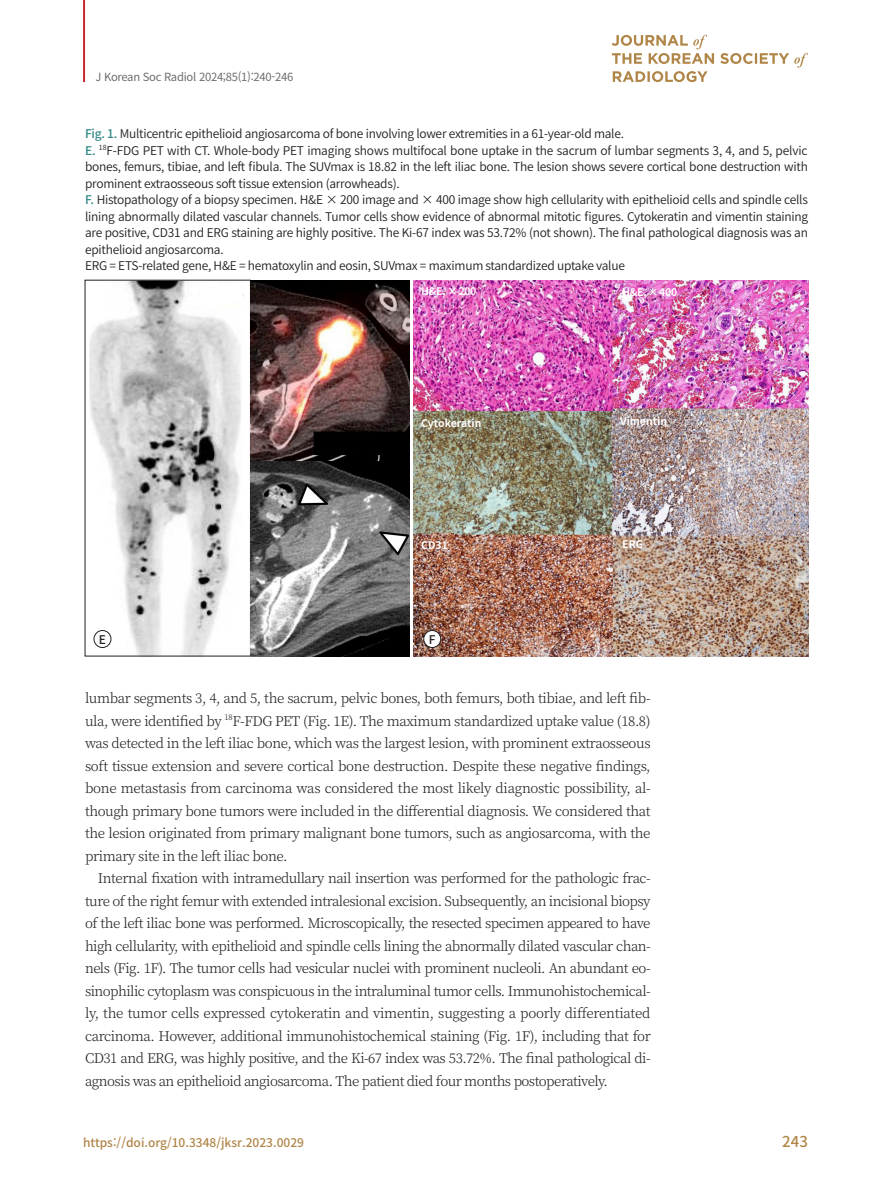
<style>
.page{position:relative;width:893px;height:1191px;background:#fff}
.page>*{position:absolute;margin:0;border:0;box-sizing:border-box;transform-origin:0 0}
.t1{font:500 15px "Noto Sans CJ Kkr";color:#b08548}
.영문본문{font:300 13.5px/22.5px "Noto Serif CJ Kkr";letter-spacing:-.04em;color:#231f20;text-align:justify}
.그림제목1{font:600 12px/16.5px "Noto Sans CJ Kkr";letter-spacing:-.02em;color:#231f20;text-align:justify}
.그림제목{font:600 12px "Noto Sans CJ Kkr";letter-spacing:-.02em;color:#231f20}
.t2{font:500 12px "Noto Sans CJ Kkr";color:#b08548}
.캡션{font:500 12px "Noto Sans CJ Kkr";color:#231f20}
.t3{font:11.25px "Noto Sans CJ Kkr";letter-spacing:-.025em;color:#6c6d70}
.그래프_글{font:700 10.5px "Noto Sans CJ Kkr";color:#fff}
.s1{font-weight:500;color:#328886}
</style>
<div class="page">
<hr style="left:83px;top:0;width:2px;height:82px;background:#c8242b">
<svg style="left:612px;top:35px;width:196px;height:47px"></svg>
<img style="left:89px;top:280px;width:320px;height:376px">
<div style="left:85px;top:280px;width:166px;height:376px;border:1px solid #231f20"></div>
<img style="left:414px;top:280px;width:394px;height:376px">
<div style="left:94px;top:630px;width:17px;height:17px;background:#fff;border-radius:50%"></div>
<div style="left:94px;top:630px;width:17px;height:17px;border:1px solid #231f20;border-radius:50%"></div>
<div style="left:424px;top:630px;width:17px;height:17px;background:#fff;border-radius:50%"></div>
<div style="left:424px;top:630px;width:17px;height:17px;border:1px solid #231f20;border-radius:50%"></div>
<p class="t3" style="left:96px;top:70px;width:199px">J Korean Soc Radiol 2024;85(1):240-246</p>
<p class="그림제목" style="left:85px;top:127px;width:540px"><span class="s1">Fig. 1.</span> Multicentric epithelioid angiosarcoma of bone involving lower extremities in a 61-year-old male.</p>
<p class="그림제목1" style="left:85px;top:142px;width:724px"><span class="s1">E.</span> <sup>18</sup>F-FDG PET with CT. Whole-body PET imaging shows multifocal bone uptake in the sacrum of lumbar segments 3, 4, and 5, pelvic bones, femurs, tibiae, and left fibula. The SUVmax is 18.82 in the left iliac bone. The lesion shows severe cortical bone destruction with prominent extraosseous soft tissue extension (arrowheads).</p>
<p class="그림제목1" style="left:85px;top:192px;width:725px"><span class="s1">F.</span> Histopathology of a biopsy specimen. H&amp;E × 200 image and × 400 image show high cellularity with epithelioid cells and spindle cells lining abnormally dilated vascular channels. Tumor cells show evidence of abnormal mitotic figures. Cytokeratin and vimentin staining are positive, CD31 and ERG staining are highly positive. The Ki-67 index was 53.72% (not shown). The final pathological diagnosis was an epithelioid angiosarcoma.</p>
<p class="그림제목1" style="left:85px;top:258px;width:541px">ERG = ETS-related gene, H&amp;E = hematoxylin and eosin, SUVmax = maximum standardized uptake value</p>
<p class="그래프_글" style="left:421px;top:285px;width:57px">H&amp;E, × 200</p>
<p class="그래프_글" style="left:622px;top:286px;width:57px">H&amp;E, × 400</p>
<p class="그래프_글" style="left:421px;top:417px;width:62px">Cytokeratin</p>
<p class="그래프_글" style="left:620px;top:415px;width:48px">Vimentin</p>
<p class="그래프_글" style="left:421px;top:539px;width:28px">CD31</p>
<p class="그래프_글" style="left:622px;top:538px;width:23px">ERG</p>
<p class="캡션" style="left:99px;top:632px;width:9px">E</p>
<p class="캡션" style="left:429px;top:632px;width:8px">F</p>
<p class="영문본문" style="left:85px;top:687px;width:567px">lumbar segments 3, 4, and 5, the sacrum, pelvic bones, both femurs, both tibiae, and left fib&shy;ula, were identified by <sup>18</sup>F-FDG PET (Fig. 1E). The maximum standardized uptake value (18.8) was detected in the left iliac bone, which was the largest lesion, with prominent extraosseous soft tissue extension and severe cortical bone destruction. Despite these negative findings, bone metastasis from carcinoma was considered the most likely diagnostic possibility, al&shy;though primary bone tumors were included in the differential diagnosis. We considered that the lesion originated from primary malignant bone tumors, such as angiosarcoma, with the primary site in the left iliac bone.</p>
<p class="영문본문" style="left:85px;top:867px;width:567px;text-indent:13px">Internal fixation with intramedullary nail insertion was performed for the pathologic frac&shy;ture of the right femur with extended intralesional excision. Subsequently, an incisional biopsy of the left iliac bone was performed. Microscopically, the resected specimen appeared to have high cellularity, with epithelioid and spindle cells lining the abnormally dilated vascular chan&shy;nels (Fig. 1F). The tumor cells had vesicular nuclei with prominent nucleoli. An abundant eo&shy;sinophilic cytoplasm was conspicuous in the intraluminal tumor cells. Immunohistochemical&shy;ly, the tumor cells expressed cytokeratin and vimentin, suggesting a poorly differentiated carcinoma. However, additional immunohistochemical staining (Fig. 1F), including that for CD31 and ERG, was highly positive, and the Ki-67 index was 53.72%. The final pathological di&shy;agnosis was an epithelioid angiosarcoma. The patient died four months postoperatively.</p>
<p class="t2" style="left:83px;top:1135px;width:222px">https://doi.org/10.3348/jksr.2023.0029</p>
<p class="t1" style="left:782px;top:1132px;width:27px">243</p>
</div>
